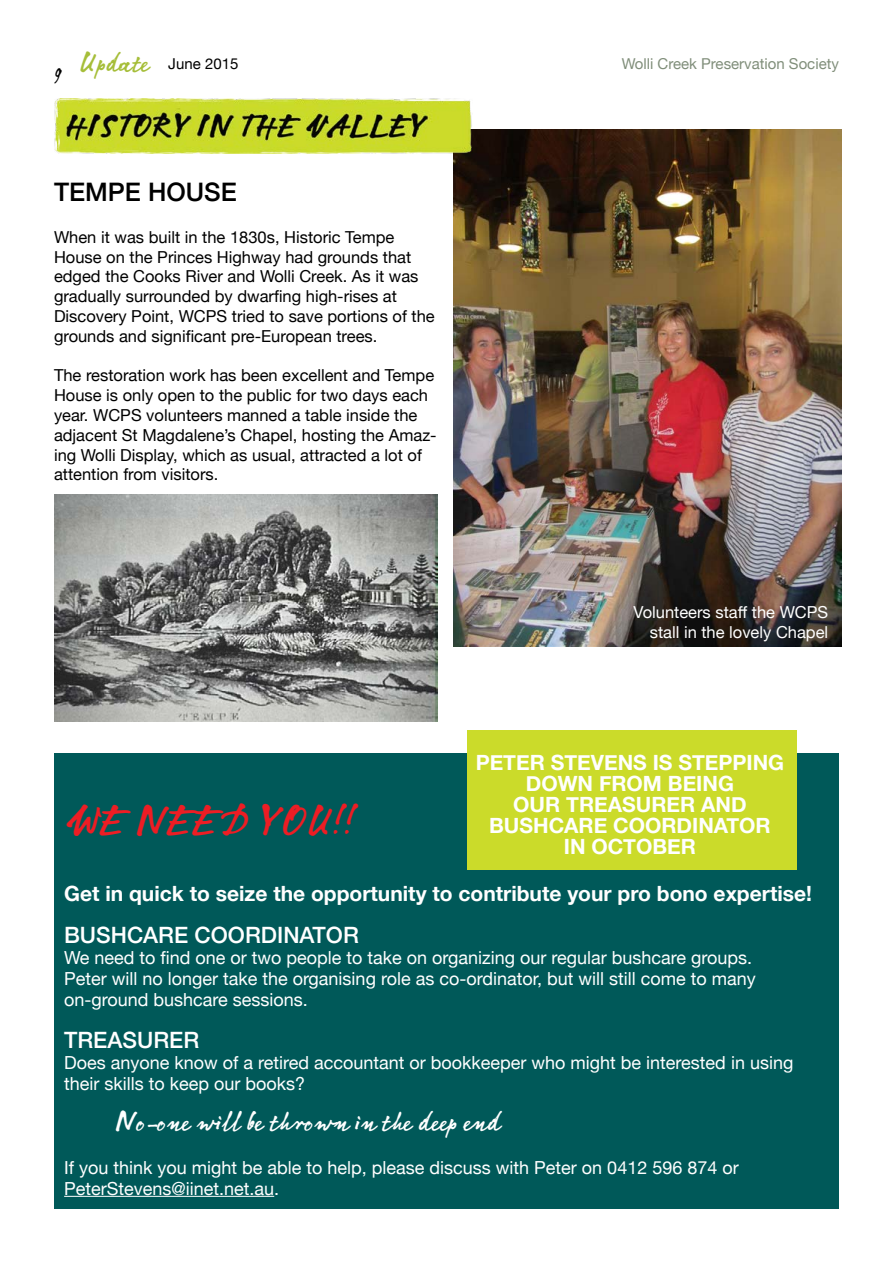
<style>
.page{position:relative;width:893px;height:1263px;background:#fff}
.page>*{position:absolute;margin:0;border:0;box-sizing:border-box;transform-origin:0 0}
.t1{font:40.5px "Notec LT";color:#ed1d24}
.t2{font:27px "Notec LT";color:#fff}
.t3{font:500 25.5px "Helvetica Neue";color:#000}
.t4{font:500 22.5px "Helvetica Neue";color:#fff}
.t5{font:700 21px/21px "Helvetica Neue";color:#fff;text-align:center}
.t6{font:18px/21px "Helvetica Neue";color:#fff}
.t7{font:16.5px/19.8px "Helvetica Neue";color:#000}
.t8{font:16.5px/19.8px "Helvetica Neue";color:#fff;text-align:right}
.t9{font:15px "Helvetica Neue";color:#808e7a}
.t10{font:15px "Helvetica Neue";color:#000}
.s1{font-family:"Notec LT";font-size:21px}
.s2{font-family:"Notec LT";font-size:27px;color:#a6be39}
</style>
<div class="page">
<img style="left:453px;top:129px;width:388px;height:518px">
<img style="left:54px;top:99px;width:418px;height:54px">
<img style="left:54px;top:495px;width:383px;height:226px">
<div style="left:54px;top:753px;width:785px;height:456px;background:#005959"></div>
<hr style="left:64px;top:1196px;width:210px;height:1px;background:#fff">
<div style="left:467px;top:730px;width:330px;height:140px;background:#cbdb2a"></div>
<p class="t10" style="left:54px;top:53px;width:186px"><span class="s1">9</span> <span class="s2">Update</span> June 2015</p>
<p class="t9" style="left:622px;top:53px;width:219px">Wolli Creek Preservation Society</p>
<h3 class="t3" style="left:54px;top:172px;width:184px">TEMPE HOUSE</h3>
<p class="t7" style="left:54px;top:228px;width:382px">When it was built in the 1830s, Historic Tempe House on the Princes Highway had grounds that edged the Cooks River and Wolli Creek. As it was gradually surrounded by dwarfing high-rises at Discovery Point, WCPS tried to save portions of the grounds and significant pre-European trees.</p>
<p class="t7" style="left:54px;top:367px;width:384px">The restoration work has been excellent and Tempe House is only open to the public for two days each year. WCPS volunteers manned a table inside the adjacent St Magdalene’s Chapel, hosting the Amaz&shy;ing Wolli Display, which as usual, attracted a lot of attention from visitors.</p>
<h1 class="t1" style="left:64px;top:791px;width:293px">WE NEED YOU!!</h1>
<p class="t8" style="left:633px;top:603px;width:196px">Volunteers staff the WCPS stall in the lovely Chapel</p>
<p class="t5" style="left:476px;top:752px;width:310px">PETER STEVENS IS STEPPING<br>DOWN FROM BEING<br>OUR TREASURER AND<br>BUSHCARE COORDINATOR<br>IN OCTOBER</p>
<p class="t5" style="left:64px;top:883px;width:749px">Get in quick to seize the opportunity to contribute your pro bono expertise!</p>
<h3 class="t4" style="left:64px;top:916px;width:296px">BUSHCARE COORDINATOR</h3>
<p class="t6" style="left:64px;top:948px;width:693px">We need to find one or two people to take on organizing our regular bushcare groups.<br>Peter will no longer take the organising role as co-ordinator, but will still come to many on-ground bushcare sessions.</p>
<h3 class="t4" style="left:64px;top:1021px;width:137px">TREASURER</h3>
<p class="t6" style="left:64px;top:1053px;width:731px">Does anyone know of a retired accountant or bookkeeper who might be interested in using their skills to keep our books?</p>
<h2 class="t2" style="left:114px;top:1101px;width:387px">No-one will be thrown in the deep end</h2>
<p class="t6" style="left:64px;top:1158px;width:676px">If you think you might be able to help, please discuss with Peter on 0412 596 874 or<br>PeterStevens@iinet.net.au.</p>
</div>
